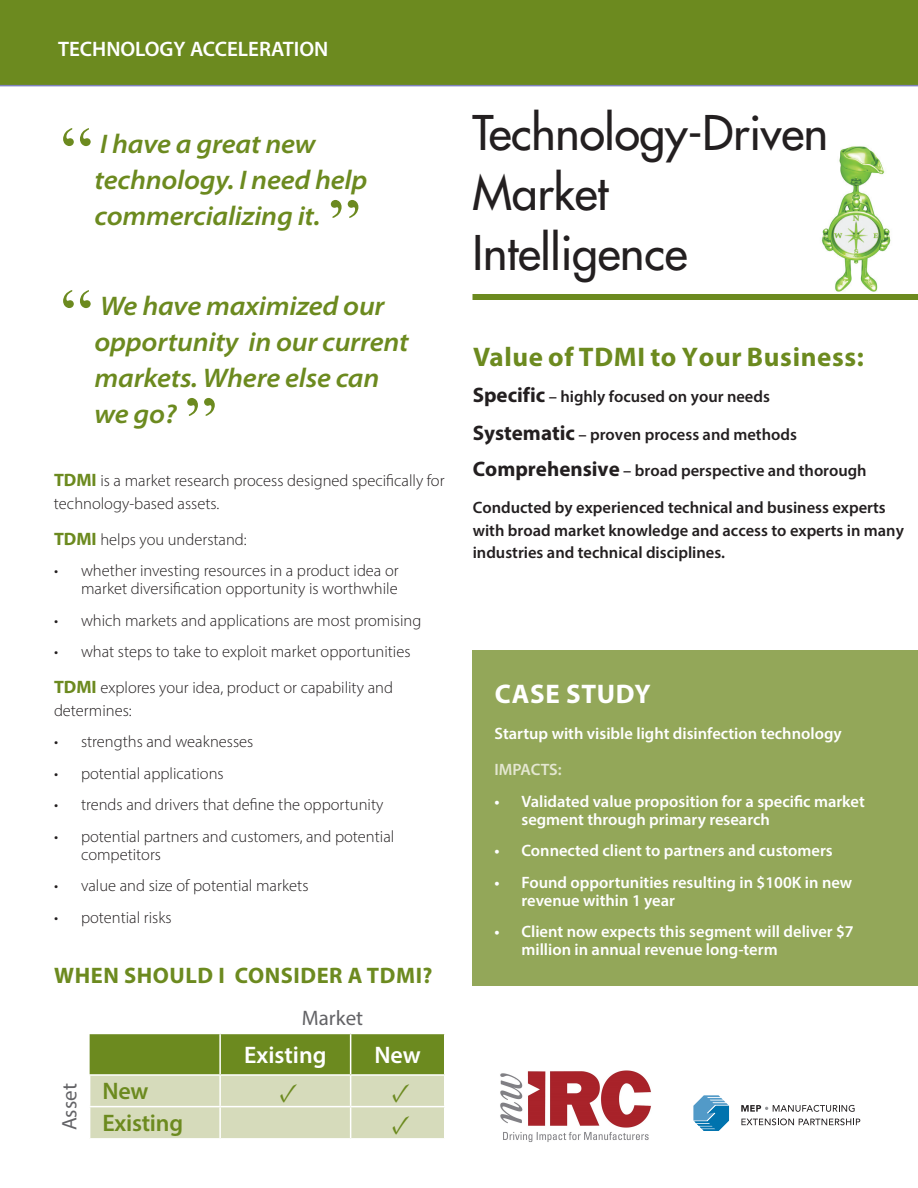
<style>
.page{position:relative;width:918px;height:1188px;background:#fff}
.page>*{position:absolute;margin:0;border:0;box-sizing:border-box;transform-origin:0 0}
.quote{font:72px "Times New Roman";color:#6c8a1f}
._1_Title_Myriad_Lgt{font:500 46.5px/60px "Futura Std";letter-spacing:-.005em;color:#231f20}
.quote-2{font:italic 600 semi-expanded 27px/36px "Myriad Pro";letter-spacing:-.01em;color:#6c8a1f}
.box_text_blue{font:700 27px "Myriad Pro";letter-spacing:.025em;color:#6c8a1f}
._2_Title_Cond_Myriad{font:700 27px "Myriad Pro";letter-spacing:.025em;color:#fff}
.quote-3{font:700 27px "Minion Pro";color:#6c8a1f}
.Front_Body_Text_WHIT{font:600 24px "Myriad Pro";color:#fff}
.quote-4{font:600 24px "Myriad Pro";letter-spacing:-.01em;color:#6c8a1f}
._2_Title_Cond_Myriad-2{font:700 22.5px "Myriad Pro";letter-spacing:.025em;color:#6c8a1f}
.t1{font:600 21px "Myriad Pro";color:#fff}
.Front_Body_Text_WHIT-2{font:21px "Myriad Pro";color:#636366}
.Front_Body_Text_2{font:300 16.5px/22.5px "Myriad Pro";color:#231f20}
.Front_Body_Text_WHIT-3{font:600 16.5px/18px "Myriad Pro";color:#fff}
.box_text_blue-2{font:600 16.5px/22.2px "Myriad Pro";color:#231f20}
.Front_Body_Text_WHIT-4{font:600 16.5px "Myriad Pro";letter-spacing:-.005em;color:#e4e7d1}
.s1{font-weight:700;font-size:18px;color:#6c8a1f}
.s2{font-weight:700;font-size:21px}
</style>
<div class="page">
<div style="left:472px;top:650px;width:446px;height:336px;background:#93a759"></div>
<div style="left:0;top:0;width:918px;height:86px;background:#6c8a1f"></div>
<img style="left:821px;top:146px;width:70px;height:146px">
<div style="left:472px;top:294px;width:446px;height:6px;background:#6c8a1f"></div>
<svg style="left:89px;top:1034px;width:356px;height:105px;background:#aebd81"></svg>
<hr style="left:219px;top:1034px;width:2px;height:40px;background:#fff">
<hr style="left:350px;top:1034px;width:1px;height:40px;background:#fff">
<hr style="left:444px;top:1034px;width:2px;height:40px;background:#fff">
<hr style="left:89px;top:1074px;width:131px;height:2px;background:#fff">
<hr style="left:220px;top:1074px;width:131px;height:2px;background:#fff">
<hr style="left:351px;top:1074px;width:94px;height:2px;background:#fff">
<svg style="left:693px;top:1095px;width:36px;height:36px"></svg>
<svg style="left:741px;top:1105px;width:114px;height:7px"></svg>
<svg style="left:741px;top:1118px;width:119px;height:7px"></svg>
<img style="left:500px;top:1070px;width:151px;height:72px">
<p class="t1" style="left:58px;top:36px;width:272px">TECHNOLOGY ACCELERATION</p>
<p class="quote" style="left:61px;top:104px;width:33px">“</p>
<p class="quote-2" style="left:94px;top:126px;width:274px">I have a great new technology. I need help commercializing it.</p>
<p class="quote" style="left:328px;top:176px;width:33px">”</p>
<p class="quote" style="left:61px;top:266px;width:33px">“</p>
<p class="quote-2" style="left:94px;top:288px;width:316px">We have maximized our opportunity in our current markets. Where else can we go?</p>
<p class="quote" style="left:185px;top:374px;width:33px">”</p>
<p class="Front_Body_Text_2" style="left:54px;top:469px;width:392px"><span class="s1">TDMI</span> is a market research process designed specifically for technology-based assets.</p>
<p class="Front_Body_Text_2" style="left:54px;top:528px;width:194px"><span class="s1">TDMI</span> helps you understand:</p>
<p class="Front_Body_Text_2" style="left:54px;top:561px;width:346px;line-height:18px;text-align:right">• whether investing resources in a product idea or market diversification opportunity is worthwhile</p>
<p class="Front_Body_Text_2" style="left:54px;top:609px;width:369px">• which markets and applications are most promising</p>
<p class="Front_Body_Text_2" style="left:54px;top:640px;width:358px">• what steps to take to exploit market opportunities</p>
<p class="Front_Body_Text_2" style="left:54px;top:676px;width:341px"><span class="s1">TDMI</span> explores your idea, product or capability and determines:</p>
<p class="Front_Body_Text_2" style="left:54px;top:730px;width:201px">• strengths and weaknesses</p>
<p class="Front_Body_Text_2" style="left:54px;top:762px;width:171px">• potential applications</p>
<p class="Front_Body_Text_2" style="left:54px;top:793px;width:331px">• trends and drivers that define the opportunity</p>
<p class="Front_Body_Text_2" style="left:81px;top:827px;width:315px;line-height:18px;text-indent:-27px">• potential partners and customers, and potential competitors</p>
<p class="Front_Body_Text_2" style="left:54px;top:874px;width:256px">• value and size of potential markets</p>
<p class="Front_Body_Text_2" style="left:54px;top:906px;width:119px">• potential risks</p>
<p class="_2_Title_Cond_Myriad-2" style="left:54px;top:960px;width:380px">WHEN SHOULD I CONSIDER A TDMI?</p>
<p class="Front_Body_Text_WHIT-2" style="left:302px;top:1005px;width:63px">Market</p>
<p class="Front_Body_Text_WHIT" style="left:244px;top:1040px;width:84px">Existing</p>
<p class="Front_Body_Text_WHIT" style="left:374px;top:1040px;width:48px">New</p>
<p class="Front_Body_Text_WHIT-2" style="left:57px;top:1130px;width:48px;rotate:-90deg">Asset</p>
<p class="quote-4" style="left:102px;top:1076px;width:48px">New</p>
<p class="quote-3" style="left:280px;top:1073px;width:20px">✓</p>
<p class="quote-3" style="left:392px;top:1073px;width:20px">✓</p>
<p class="quote-4" style="left:102px;top:1107px;width:82px">Existing</p>
<p class="quote-3" style="left:392px;top:1105px;width:20px">✓</p>
<p class="_1_Title_Myriad_Lgt" style="left:472px;top:103px;width:357px">Technology-Driven<br>Market</p>
<p class="_1_Title_Myriad_Lgt" style="left:472px;top:223px;width:216px">Intelligence</p>
<p class="box_text_blue" style="left:473px;top:339px;width:392px">Value of TDMI to Your Business:</p>
<p class="box_text_blue-2" style="left:473px;top:385px;width:299px"><span class="s2">Specific</span> – highly focused on your needs</p>
<p class="box_text_blue-2" style="left:473px;top:416px;width:396px;line-height:36px"><span class="s2">Systematic</span> – proven process and methods<br><span class="s2">Comprehensive</span> – broad perspective and thorough</p>
<p class="box_text_blue-2" style="left:473px;top:496px;width:433px">Conducted by experienced technical and business experts with broad market knowledge and access to experts in many industries and technical disciplines.</p>
<p class="_2_Title_Cond_Myriad" style="left:495px;top:676px;width:157px">CASE STUDY</p>
<p class="Front_Body_Text_WHIT-3" style="left:495px;top:724px;width:349px">Startup with visible light disinfection technology</p>
<p class="Front_Body_Text_WHIT-4" style="left:495px;top:759px;width:69px">IMPACTS:</p>
<p class="Front_Body_Text_WHIT-3" style="left:522px;top:792px;width:345px;text-indent:-27px">• Validated value proposition for a specific market segment through primary research</p>
<p class="Front_Body_Text_WHIT-3" style="left:495px;top:841px;width:340px">• Connected client to partners and customers</p>
<p class="Front_Body_Text_WHIT-3" style="left:522px;top:873px;width:332px;text-indent:-27px">• Found opportunities resulting in $100K in new revenue within 1 year</p>
<p class="Front_Body_Text_WHIT-3" style="left:522px;top:922px;width:334px;text-indent:-27px">• Client now expects this segment will deliver $7 million in annual revenue long-term</p>
</div>
